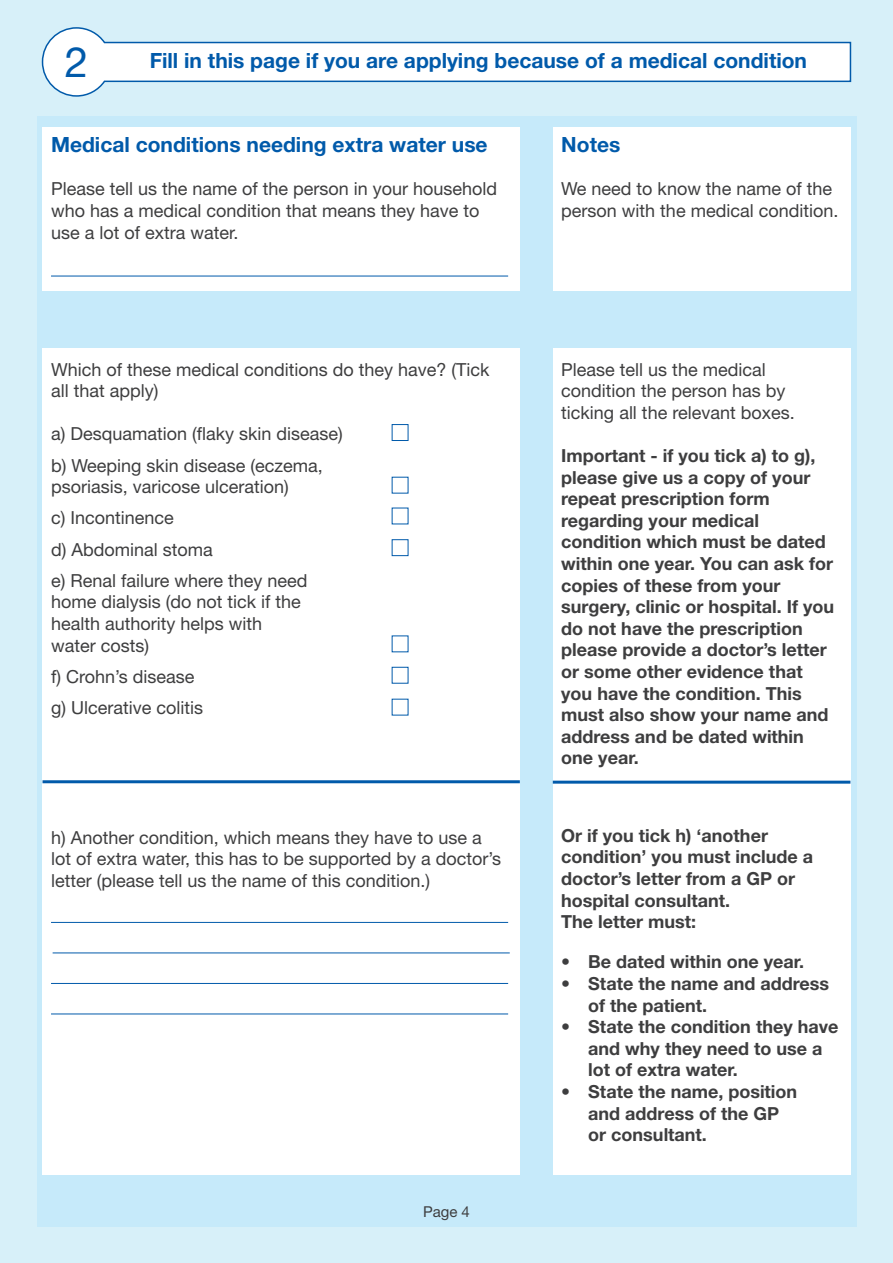
<style>
.page{position:relative;width:893px;height:1263px;background:#d7f0f9}
.page>*{position:absolute;margin:0;border:0;box-sizing:border-box;transform-origin:0 0}
.t1{font:42px "Helvetica Neue LT Std";color:#015aaa}
.t2{font:700 21px "Helvetica Neue LT Std";color:#015aaa}
.t3{font:18px/21.6px "Helvetica Neue LT Std";color:#3e3e3f}
.t4{font:700 18px/21.6px "Helvetica Neue LT Std";color:#3e3e3f}
.t5{font:15px "Helvetica Neue LT Std";color:#3e3e3f}
</style>
<div class="page">
<svg style="left:41px;top:27px;width:811px;height:70px"></svg>
<div style="left:37px;top:116px;width:819px;height:1111px;background:#c6eafa"></div>
<div style="left:43px;top:128px;width:477px;height:163px;background:#fff"></div>
<div style="left:553px;top:349px;width:297px;height:826px;background:#fff"></div>
<div style="left:43px;top:349px;width:477px;height:826px;background:#fff"></div>
<div style="left:392px;top:424px;width:16px;height:17px;border:1px solid #015aaa"></div>
<hr style="left:43px;top:780px;width:477px;height:3px;background:#015aaa">
<div style="left:553px;top:128px;width:297px;height:163px;background:#fff"></div>
<hr style="left:51px;top:276px;width:457px;height:1px;background:#015aaa">
<hr style="left:553px;top:781px;width:297px;height:3px;background:#015aaa">
<div style="left:392px;top:539px;width:16px;height:17px;border:1px solid #015aaa"></div>
<hr style="left:51px;top:922px;width:457px;height:1px;background:#015aaa">
<hr style="left:53px;top:952px;width:457px;height:1px;background:#015aaa">
<hr style="left:51px;top:983px;width:457px;height:1px;background:#015aaa">
<hr style="left:51px;top:1013px;width:457px;height:1px;background:#015aaa">
<p class="t1" style="left:65px;top:37px;width:25px">2</p>
<p class="t2" style="left:150px;top:48px;width:659px">Fill in this page if you are applying because of a medical condition</p>
<p class="t2" style="left:51px;top:132px;width:438px">Medical conditions needing extra water use</p>
<p class="t3" style="left:51px;top:178px;width:448px">Please tell us the name of the person in your household who has a medical condition that means they have to use a lot of extra water.</p>
<p class="t2" style="left:561px;top:132px;width:61px">Notes</p>
<p class="t3" style="left:561px;top:178px;width:279px">We need to know the name of the person with the medical condition.</p>
<p class="t3" style="left:51px;top:358px;width:440px">Which of these medical conditions do they have? (Tick all that apply)</p>
<p class="t3" style="left:51px;top:423px;width:293px">a) Desquamation (flaky skin disease)</p>
<p class="t3" style="left:51px;top:454px;width:273px">b) Weeping skin disease (eczema, psoriasis, varicose ulceration)</p>
<p class="t3" style="left:51px;top:507px;width:124px">c) Incontinence</p>
<p class="t3" style="left:51px;top:538px;width:163px">d) Abdominal stoma</p>
<p class="t3" style="left:51px;top:569px;width:258px">e) Renal failure where they need home dialysis (do not tick if the health authority helps with water costs)</p>
<p class="t3" style="left:51px;top:665px;width:145px">f) Crohn’s disease</p>
<p class="t3" style="left:51px;top:696px;width:153px">g) Ulcerative colitis</p>
<p class="t3" style="left:561px;top:358px;width:235px">Please tell us the medical condition the person has by ticking all the relevant boxes.</p>
<p class="t4" style="left:561px;top:444px;width:274px">Important - if you tick a) to g), please give us a copy of your repeat prescription form regarding your medical condition which must be dated within one year. You can ask for copies of these from your surgery, clinic or hospital. If you do not have the prescription please provide a doctor’s letter or some other evidence that you have the condition. This must also show your name and address and be dated within one year.</p>
<p class="t3" style="left:51px;top:826px;width:452px">h) Another condition, which means they have to use a lot of extra water, this has to be supported by a doctor’s letter (please tell us the name of this condition.)</p>
<p class="t4" style="left:561px;top:824px;width:253px">Or if you tick h) ‘another condition’ you must include a doctor’s letter from a GP or hospital consultant.<br>The letter must:</p>
<p class="t4" style="left:561px;top:951px;width:244px">• Be dated within one year.</p>
<p class="t4" style="left:588px;top:972px;width:242px;text-indent:-27px">• State the name and address of the patient.</p>
<p class="t4" style="left:588px;top:1015px;width:252px;text-indent:-27px">• State the condition they have and why they need to use a lot of extra water.</p>
<p class="t4" style="left:588px;top:1080px;width:210px;text-indent:-27px">• State the name, position and address of the GP or consultant.</p>
<p class="t5" style="left:423px;top:1202px;width:48px">Page 4</p>
</div>
